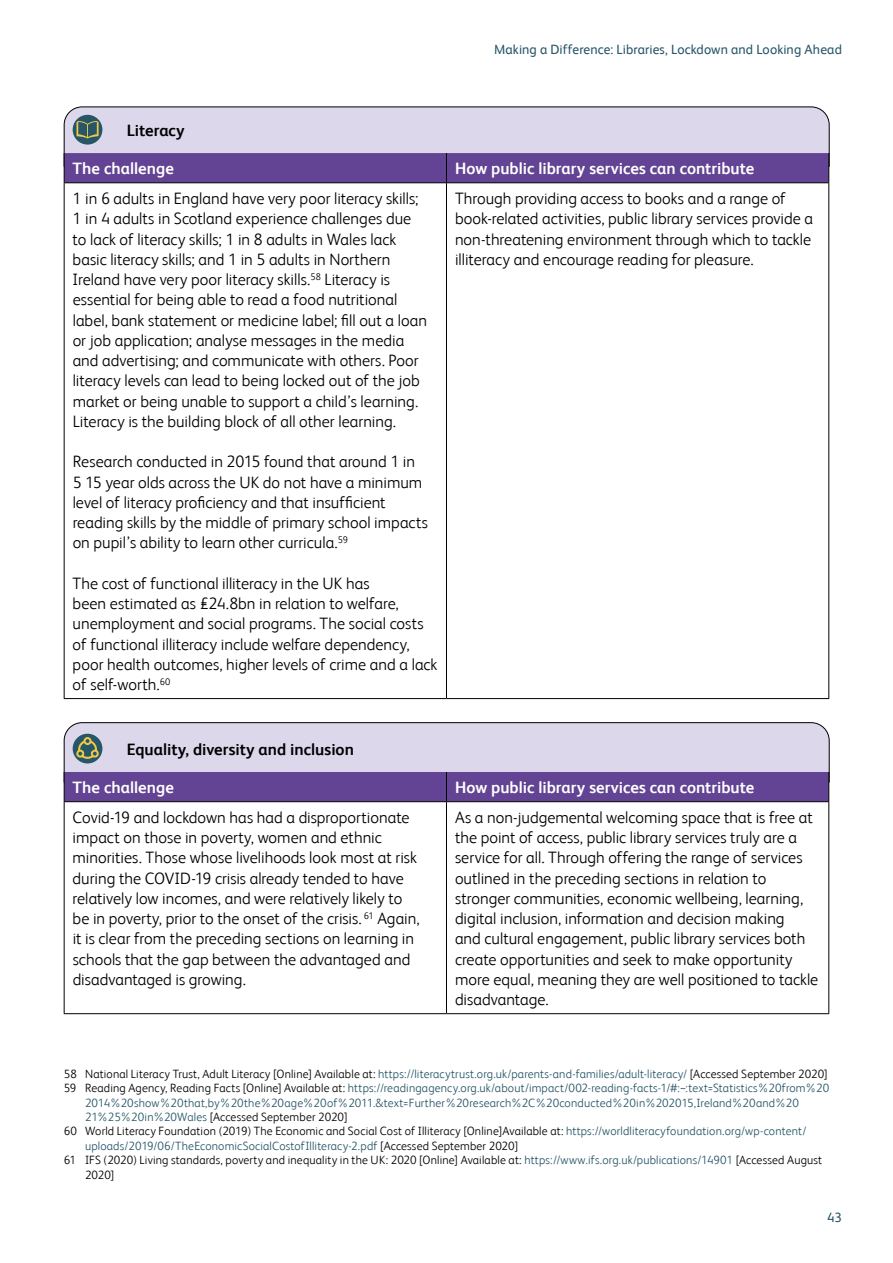
<style>
.page{position:relative;width:893px;height:1263px;background:#fff}
.page>*{position:absolute;margin:0;border:0;box-sizing:border-box;transform-origin:0 0}
.t1{font:300 16.5px/20.2px "FS Albert";color:#000}
.t2{font:700 16.5px "FS Albert";color:#fff}
.t3{font:700 16.5px "FS Albert";color:#000}
.t4{font:13.5px "FS Albert";letter-spacing:.01em;color:#275668}
.t5{font:300 12px "FS Albert";letter-spacing:.015em;color:#000}
.t6{font:300 12px "FS Albert";letter-spacing:.015em;color:#275668}
.s1{color:#275668}
.s2{color:#000}
</style>
<div class="page">
<div style="left:63px;top:722px;width:767px;height:61px;background:#ddd7ec"></div>
<div style="left:63px;top:106px;width:767px;height:61px;background:#ddd7ec"></div>
<hr style="left:64px;top:698px;width:382px;height:1px;background:#000">
<hr style="left:446px;top:698px;width:383px;height:1px;background:#000">
<svg style="left:64px;top:153px;width:765px;height:30px;background:#60418f"></svg>
<hr style="left:64px;top:183px;width:1px;height:515px;background:#000">
<hr style="left:446px;top:183px;width:1px;height:515px;background:#000">
<hr style="left:828px;top:183px;width:1px;height:515px;background:#000">
<div style="left:73px;top:115px;width:29px;height:30px;background:#275668;border-radius:50%"></div>
<svg style="left:77px;top:121px;width:22px;height:17px"></svg>
<div style="left:64px;top:772px;width:765px;height:29px;background:#634393"></div>
<hr style="left:64px;top:801px;width:382px;height:1px;background:#000">
<hr style="left:446px;top:801px;width:383px;height:1px;background:#000">
<hr style="left:64px;top:802px;width:1px;height:211px;background:#000">
<hr style="left:446px;top:802px;width:1px;height:211px;background:#000">
<hr style="left:828px;top:802px;width:1px;height:211px;background:#000">
<hr style="left:64px;top:1013px;width:382px;height:1px;background:#000">
<hr style="left:446px;top:1013px;width:383px;height:1px;background:#000">
<div style="left:73px;top:734px;width:29px;height:29px;background:#275668;border-radius:50%"></div>
<svg style="left:76px;top:737px;width:23px;height:22px"></svg>
<p class="t4" style="left:494px;top:41px;width:349px">Making a Difference: Libraries, Lockdown and Looking Ahead</p>
<p class="t3" style="left:127px;top:121px;width:60px">Literacy</p>
<p class="t2" style="left:73px;top:159px;width:103px">The challenge</p>
<p class="t2" style="left:455px;top:159px;width:301px">How public library services can contribute</p>
<p class="t1" style="left:73px;top:188px;width:356px">1 in 6 adults in England have very poor literacy skills; 1 in 4 adults in Scotland experience challenges due to lack of literacy skills; 1 in 8 adults in Wales lack basic literacy skills; and 1 in 5 adults in Northern Ireland have very poor literacy skills.<sup>58</sup> Literacy is essential for being able to read a food nutritional label, bank statement or medicine label; fill out a loan or job application; analyse messages in the media and advertising; and communicate with others. Poor literacy levels can lead to being locked out of the job market or being unable to support a child’s learning.<br>Literacy is the building block of all other learning.</p>
<p class="t1" style="left:73px;top:451px;width:357px">Research conducted in 2015 found that around 1 in 5 15 year olds across the UK do not have a minimum level of literacy proficiency and that insufficient reading skills by the middle of primary school impacts on pupil’s ability to learn other curricula.<sup>59</sup></p>
<p class="t1" style="left:73px;top:573px;width:366px">The cost of functional illiteracy in the UK has<br>been estimated as £24.8bn in relation to welfare, unemployment and social programs. The social costs of functional illiteracy include welfare dependency, poor health outcomes, higher levels of crime and a lack of self-worth.<sup>60</sup></p>
<p class="t1" style="left:455px;top:188px;width:360px">Through providing access to books and a range of book-related activities, public library services provide a non-threatening environment through which to tackle illiteracy and encourage reading for pleasure.</p>
<p class="t3" style="left:127px;top:740px;width:229px">Equality, diversity and inclusion</p>
<p class="t2" style="left:73px;top:778px;width:103px">The challenge</p>
<p class="t2" style="left:455px;top:778px;width:301px">How public library services can contribute</p>
<p class="t1" style="left:73px;top:807px;width:348px">Covid-19 and lockdown has had a disproportionate impact on those in poverty, women and ethnic minorities. Those whose livelihoods look most at risk during the COVID-19 crisis already tended to have relatively low incomes, and were relatively likely to be in poverty, prior to the onset of the crisis. <sup>61</sup> Again, it is clear from the preceding sections on learning in schools that the gap between the advantaged and disadvantaged is growing.</p>
<p class="t1" style="left:455px;top:807px;width:365px">As a non-judgemental welcoming space that is free at the point of access, public library services truly are a service for all. Through offering the range of services outlined in the preceding sections in relation to stronger communities, economic wellbeing, learning, digital inclusion, information and decision making<br>and cultural engagement, public library services both create opportunities and seek to make opportunity more equal, meaning they are well positioned to tackle disadvantage.</p>
<p class="t5" style="left:64px;top:1067px;width:765px">58 National Literacy Trust, Adult Literacy [Online] Available at: <span class="s1">https://literacytrust.org.uk/parents-and-families/adult-literacy/</span> [Accessed September 2020]</p>
<p class="t6" style="left:64px;top:1081px;width:767px"><span class="s2">59 Reading Agency, Reading Facts [Online] Available at:</span> https://readingagency.org.uk/about/impact/002-reading-facts-1/#:~:text=Statistics%20from%20</p>
<p class="t6" style="left:85px;top:1095px;width:715px">2014%20show%20that,by%20the%20age%20of%2011.&amp;text=Further%20research%2C%20conducted%20in%202015,Ireland%20and%20</p>
<p class="t5" style="left:85px;top:1110px;width:264px"><span class="s1">21%25%20in%20Wales</span> [Accessed September 2020]</p>
<p class="t5" style="left:64px;top:1124px;width:744px">60 World Literacy Foundation (2019) The Economic and Social Cost of Illiteracy [Online]Available at: <span class="s1">https://worldliteracyfoundation.org/wp-content/</span></p>
<p class="t6" style="left:85px;top:1139px;width:435px">uploads/2019/06/TheEconomicSocialCostofIlliteracy-2.pdf <span class="s2">[Accessed September 2020]</span></p>
<p class="t5" style="left:64px;top:1153px;width:760px">61 IFS (2020) Living standards, poverty and inequality in the UK: 2020 [Online] Available at: <span class="s1">https://www.ifs.org.uk/publications/14901</span> [Accessed August</p>
<p class="t5" style="left:85px;top:1167px;width:31px">2020]</p>
<p class="t4" style="left:827px;top:1210px;width:16px">43</p>
</div>
